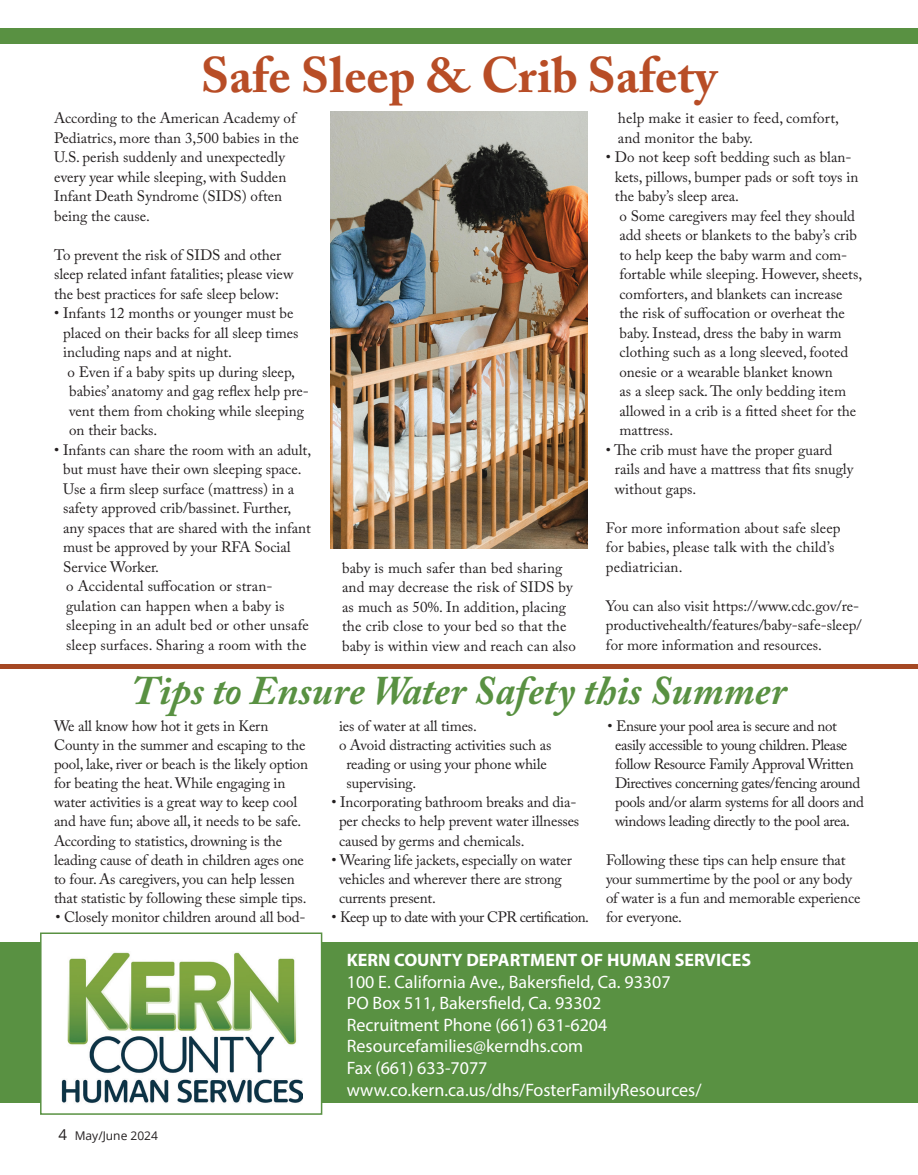
<style>
.page{position:relative;width:918px;height:1175px;background:#fff}
.page>*{position:absolute;margin:0;border:0;box-sizing:border-box;transform-origin:0 0}
.t1{font:700 49.5px "Adobe Caslon Pro";color:#b84d26}
.t2{font:italic 700 40.5px "Adobe Caslon Pro";color:#599142}
.t3{font:18px "Myriad Pro";color:#fff}
.t4{font:700 18px "Myriad Pro";color:#fff}
.t5{font:15px/19.5px "Adobe Caslon Pro";color:#231f20}
.t6{font:15px/19px "Adobe Caslon Pro";letter-spacing:-.025em;color:#231f20}
.t7{font:15px "Adobe Caslon Pro";letter-spacing:-.035em;color:#231f20}
.t8{font:12px "Open Sans";color:#231f20}
.s1{font-size:15px}
</style>
<div class="page">
<div style="left:0;top:942px;width:918px;height:160px;background:#599142"></div>
<div style="left:41px;top:933px;width:281px;height:181px;background:#fff"></div>
<img style="left:61px;top:952px;width:242px;height:151px">
<div style="left:40px;top:932px;width:282px;height:182px;border:2px solid #599142"></div>
<div style="left:0;top:28px;width:918px;height:16px;background:#599142"></div>
<div style="left:0;top:664px;width:918px;height:5px;background:#a54823"></div>
<img style="left:330px;top:112px;width:258px;height:436px">
<p class="t1" style="left:201px;top:46px;width:518px">Safe Sleep &amp; Crib Safety</p>
<p class="t5" style="left:54px;top:108px;width:246px">According to the American Academy of Pediatrics, more than 3,500 babies in the U.S. perish suddenly and unexpectedly every year while sleeping, with Sudden Infant Death Syndrome (SIDS) often being the cause.</p>
<p class="t5" style="left:54px;top:245px;width:241px">To prevent the risk of SIDS and other sleep related infant fatalities; please view the best practices for safe sleep below:</p>
<p class="t5" style="left:63px;top:303px;width:237px;text-indent:-9px">• Infants 12 months or younger must be placed on their backs for all sleep times including naps and at night.</p>
<p class="t5" style="left:68px;top:362px;width:243px">o Even if a baby spits up during sleep, babies’ anatomy and gag reflex help pre&shy;vent them from choking while sleeping on their backs.</p>
<p class="t5" style="left:63px;top:440px;width:250px;text-indent:-9px">• Infants can share the room with an adult, but must have their own sleeping space.<br>Use a firm sleep surface (mattress) in a safety approved crib/bassinet. Further, any spaces that are shared with the infant must be approved by your RFA Social Service Worker.</p>
<p class="t5" style="left:66px;top:576px;width:244px">o Accidental suffocation or stran&shy;gulation can happen when a baby is sleeping in an adult bed or other unsafe sleep surfaces. Sharing a room with the</p>
<p class="t5" style="left:618px;top:108px;width:223px">help make it easier to feed, comfort, and monitor the baby.</p>
<p class="t5" style="left:615px;top:147px;width:245px;text-indent:-9px">• Do not keep soft bedding such as blan&shy;kets, pillows, bumper pads or soft toys in the baby’s sleep area.</p>
<p class="t5" style="left:619px;top:206px;width:244px">o Some caregivers may feel they should add sheets or blankets to the baby’s crib to help keep the baby warm and com&shy;fortable while sleeping. However, sheets, comforters, and blankets can increase the risk of suffocation or overheat the baby. Instead, dress the baby in warm clothing such as a long sleeved, footed onesie or a wearable blanket known<br>as a sleep sack. The only bedding item allowed in a crib is a fitted sheet for the mattress.</p>
<p class="t5" style="left:615px;top:440px;width:240px;text-indent:-9px">• The crib must have the proper guard rails and have a mattress that fits snugly without gaps.</p>
<p class="t5" style="left:606px;top:518px;width:236px">For more information about safe sleep for babies, please talk with the child’s pediatrician.</p>
<p class="t5" style="left:606px;top:596px;width:257px">You can also visit https://www.cdc.gov/re&shy;productivehealth/features/baby-safe-sleep/ for more information and resources.</p>
<p class="t5" style="left:342px;top:558px;width:235px">baby is much safer than bed sharing and may decrease the risk of SIDS by as much as 50%. In addition, placing the crib close to your bed so that the baby is within view and reach can also</p>
<p class="t2" style="left:132px;top:666px;width:657px">Tips to Ensure Water Safety this Summer</p>
<p class="t5" style="left:54px;top:716px;width:256px;line-height:19px">We all know how hot it gets in Kern County in the summer and escaping to the pool, lake, river or beach is the likely option for beating the heat. While engaging in water activities is a great way to keep cool and have fun; above all, it needs to be safe.<br>According to statistics, drowning is the leading cause of death in children ages one to four. As caregivers, you can help lessen that statistic by following these simple tips.</p>
<p class="t5" style="left:56px;top:906px;width:252px">• Closely monitor children around all bod-</p>
<p class="t8" style="left:58px;top:1127px;width:101px"><span class="s1">4</span> May/June 2024</p>
<p class="t5" style="left:339px;top:716px;width:139px">ies of water at all times.</p>
<p class="t5" style="left:346px;top:735px;width:206px;line-height:19px;text-indent:-8px">o Avoid distracting activities such as reading or using your phone while supervising.</p>
<p class="t5" style="left:339px;top:792px;width:242px;line-height:19px;text-indent:-8px">• Incorporating bathroom breaks and dia&shy;per checks to help prevent water illnesses caused by germs and chemicals.</p>
<p class="t5" style="left:339px;top:850px;width:234px;line-height:19px;text-indent:-8px">• Wearing life jackets, especially on water vehicles and wherever there are strong currents present.</p>
<p class="t7" style="left:332px;top:907px;width:259px">• Keep up to date with your CPR certification.</p>
<p class="t6" style="left:615px;top:716px;width:250px;text-indent:-8px">• Ensure your pool area is secure and not easily accessible to young children. Please follow Resource Family Approval Written Directives concerning gates/fencing around pools and/or alarm systems for all doors and windows leading directly to the pool area.</p>
<p class="t5" style="left:606px;top:850px;width:256px;line-height:19px">Following these tips can help ensure that your summertime by the pool or any body of water is a fun and memorable experience for everyone.</p>
<p class="t4" style="left:347px;top:948px;width:406px">KERN COUNTY DEPARTMENT OF HUMAN SERVICES</p>
<p class="t3" style="left:347px;top:970px;width:325px">100 E. California Ave., Bakersfield, Ca. 93307</p>
<p class="t3" style="left:347px;top:992px;width:256px">PO Box 511, Bakersfield, Ca. 93302</p>
<p class="t3" style="left:347px;top:1013px;width:262px">Recruitment Phone (661) 631-6204</p>
<p class="t3" style="left:347px;top:1035px;width:238px">Resourcefamilies@kerndhs.com</p>
<p class="t3" style="left:347px;top:1056px;width:142px">Fax (661) 633-7077</p>
<p class="t3" style="left:347px;top:1078px;width:356px">www.co.kern.ca.us/dhs/FosterFamilyResources/</p>
</div>
